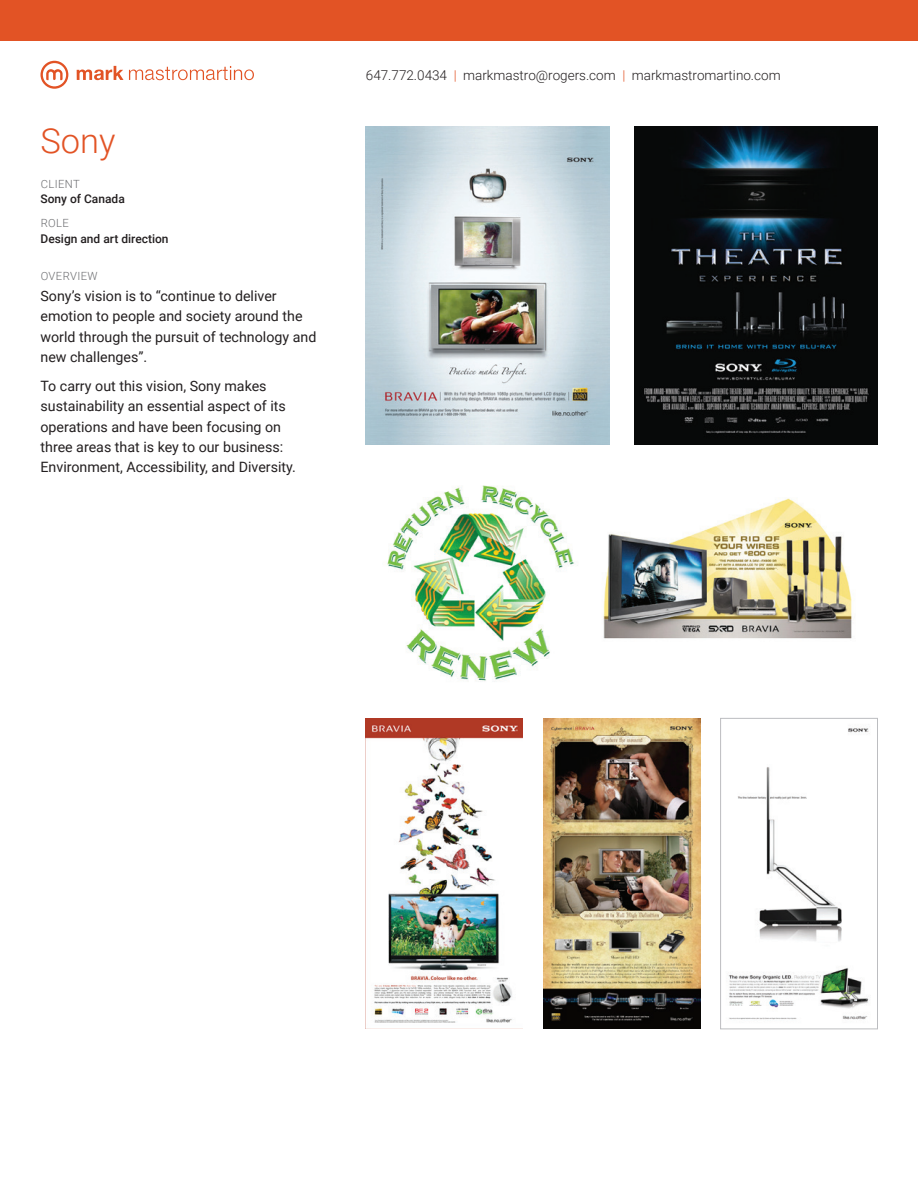
<style>
.page{position:relative;width:918px;height:1188px;background:#fff}
.page>*{position:absolute;margin:0;border:0;box-sizing:border-box;transform-origin:0 0}
.t1{font:300 34.5px "Roboto";color:#e25325}
.t2{font:14.25px/20.2px "Roboto";color:#231f20}
.t3{font:300 13.5px "Roboto";color:#231f20}
.t4{font:500 12px "Roboto";color:#231f20}
.t5{font:300 11.25px "Roboto";letter-spacing:.035em;color:#6c6d70}
.s1{color:#e25325}
</style>
<div class="page">
<svg style="left:40px;top:61px;width:214px;height:28px"></svg>
<div style="left:0;top:0;width:918px;height:40px;background:#e25325"></div>
<img style="left:366px;top:127px;width:243px;height:318px">
<img style="left:635px;top:127px;width:243px;height:318px">
<img style="left:387px;top:485px;width:465px;height:196px">
<img style="left:366px;top:718px;width:157px;height:311px">
<img style="left:728px;top:728px;width:141px;height:292px">
<div style="left:720px;top:718px;width:158px;height:311px;border:1px solid #bcbdc0"></div>
<img style="left:543px;top:718px;width:157px;height:311px">
<h1 class="t1" style="left:40px;top:116px;width:77px">Sony</h1>
<p class="t5" style="left:41px;top:176px;width:41px">CLIENT</p>
<p class="t4" style="left:40px;top:191px;width:86px">Sony of Canada</p>
<p class="t5" style="left:41px;top:215px;width:30px">ROLE</p>
<p class="t4" style="left:40px;top:230px;width:130px">Design and art direction</p>
<p class="t5" style="left:41px;top:268px;width:59px">OVERVIEW</p>
<p class="t2" style="left:40px;top:285px;width:277px">Sony’s vision is to “continue to deliver emotion to people and society around the world through the pursuit of technology and new challenges”.</p>
<p class="t2" style="left:40px;top:375px;width:257px">To carry out this vision, Sony makes sustainability an essential aspect of its operations and have been focusing on three areas that is key to our business:<br>Environment, Accessibility, and Diversity.</p>
<p class="t3" style="left:366px;top:66px;width:416px">647.772.0434 <span class="s1">|</span> markmastro@rogers.com <span class="s1">|</span> markmastromartino.com</p>
</div>
